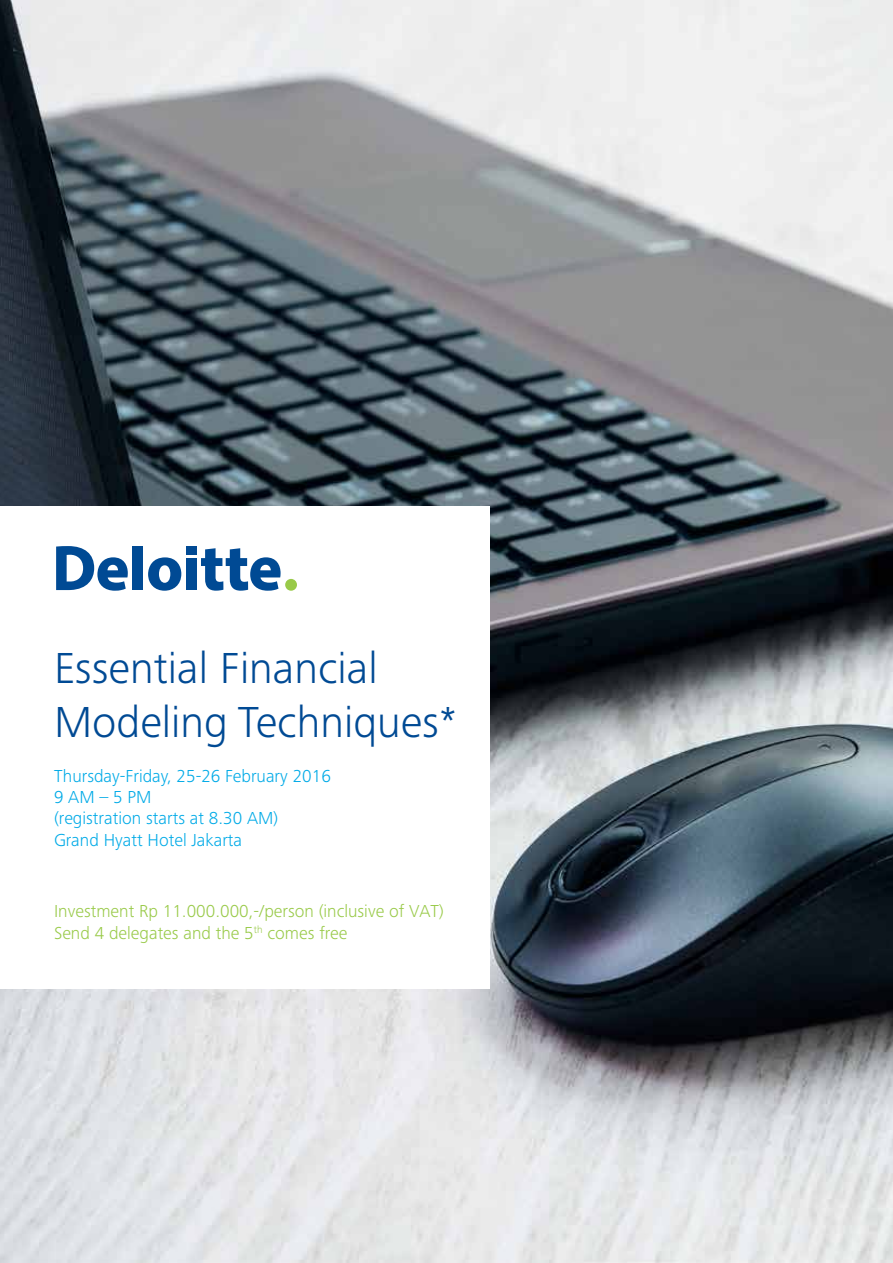
<style>
.page{position:relative;width:893px;height:1263px;background:#fff}
.page>*{position:absolute;margin:0;border:0;box-sizing:border-box;transform-origin:0 0}
.t1{font:300 45px/54px "Frutiger Next Pro";color:#004a94}
.t2{font:300 18px/21.1px "Frutiger Next Pro";color:#00aae7}
.t3{font:300 18px/21.6px "Frutiger Next Pro";color:#99ca49}
</style>
<div class="page">
<img style="left:0;top:0;width:893px;height:1263px">
<div style="left:0;top:506px;width:489px;height:483px;background:#fff"></div>
<div style="left:133px;top:547px;width:10px;height:43px;background:#004a94"></div>
<svg style="left:148px;top:557px;width:33px;height:34px"></svg>
<div style="left:186px;top:558px;width:11px;height:32px;background:#004a94"></div>
<div style="left:186px;top:547px;width:11px;height:8px;background:#004a94"></div>
<svg style="left:201px;top:548px;width:80px;height:43px"></svg>
<div style="left:285px;top:579px;width:12px;height:12px;background:#99ca49;border-radius:50%"></div>
<svg style="left:56px;top:546px;width:72px;height:45px"></svg>
<h1 class="t1" style="left:54px;top:641px;width:404px">Essential Financial<br>Modeling Techniques*</h1>
<p class="t2" style="left:54px;top:766px;width:278px">Thursday-Friday, 25-26 February 2016<br>9 AM – 5 PM<br>(registration starts at 8.30 AM)<br>Grand Hyatt Hotel Jakarta</p>
<p class="t3" style="left:54px;top:900px;width:391px">Investment Rp 11.000.000,-/person (inclusive of VAT)<br>Send 4 delegates and the 5<sup>th</sup> comes free</p>
</div>
